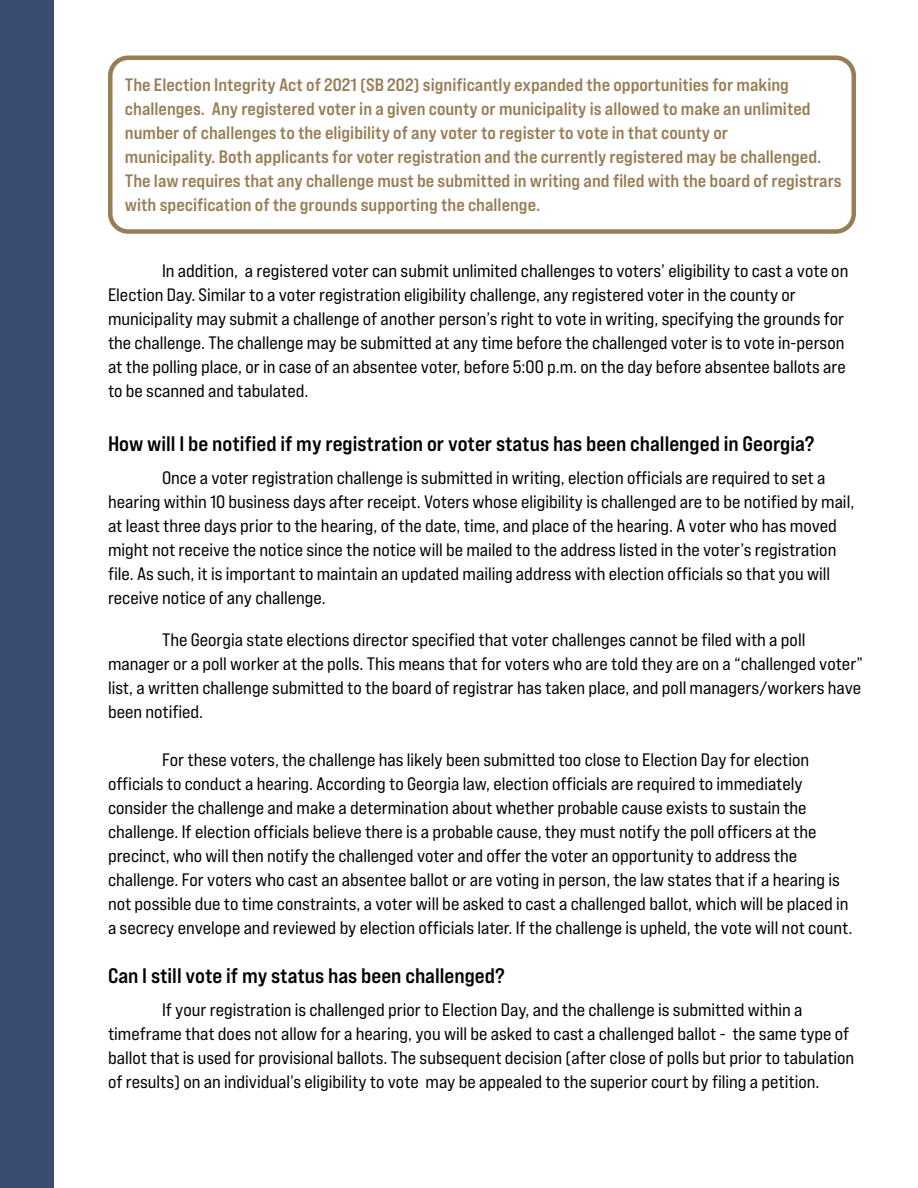
<style>
.page{position:relative;width:918px;height:1188px;background:#fff}
.page>*{position:absolute;margin:0;border:0;box-sizing:border-box;transform-origin:0 0}
.t1{font:21px "Bebas Neue Pro Exp Bd";color:#000}
.t2{font:18px/24px "Bebas Neue Pro Exp Rg";color:#000}
.t3{font:18px/24px "Bebas Neue Pro Exp Bd";color:#977e56}
</style>
<div class="page">
<div style="left:0;top:0;width:54px;height:1188px;background:#3a4c71"></div>
<div style="left:108px;top:56px;width:748px;height:178px;border:4px solid #977e56;border-radius:18px"></div>
<p class="t3" style="left:125px;top:72px;width:718px">The Election Integrity Act of 2021 (SB 202) significantly expanded the opportunities for making challenges. Any registered voter in a given county or municipality is allowed to make an unlimited number of challenges to the eligibility of any voter to register to vote in that county or<br>municipality. Both applicants for voter registration and the currently registered may be challenged.<br>The law requires that any challenge must be submitted in writing and filed with the board of registrars with specification of the grounds supporting the challenge.</p>
<p class="t2" style="left:108px;top:258px;width:742px;text-indent:54px">In addition, a registered voter can submit unlimited challenges to voters’ eligibility to cast a vote on Election Day. Similar to a voter registration eligibility challenge, any registered voter in the county or municipality may submit a challenge of another person’s right to vote in writing, specifying the grounds for the challenge. The challenge may be submitted at any time before the challenged voter is to vote in-person at the polling place, or in case of an absentee voter, before 5:00 p.m. on the day before absentee ballots are to be scanned and tabulated.</p>
<p class="t1" style="left:108px;top:431px;width:708px">How will I be notified if my registration or voter status has been challenged in Georgia?</p>
<p class="t2" style="left:108px;top:465px;width:748px;text-indent:54px">Once a voter registration challenge is submitted in writing, election officials are required to set a hearing within 10 business days after receipt. Voters whose eligibility is challenged are to be notified by mail, at least three days prior to the hearing, of the date, time, and place of the hearing. A voter who has moved might not receive the notice since the notice will be mailed to the address listed in the voter’s registration file. As such, it is important to maintain an updated mailing address with election officials so that you will receive notice of any challenge.</p>
<p class="t2" style="left:108px;top:627px;width:757px;text-indent:54px">The Georgia state elections director specified that voter challenges cannot be filed with a poll manager or a poll worker at the polls. This means that for voters who are told they are on a “challenged voter” list, a written challenge submitted to the board of registrar has taken place, and poll managers/workers have been notified.</p>
<p class="t2" style="left:108px;top:747px;width:746px;text-indent:54px">For these voters, the challenge has likely been submitted too close to Election Day for election officials to conduct a hearing. According to Georgia law, election officials are required to immediately consider the challenge and make a determination about whether probable cause exists to sustain the challenge. If election officials believe there is a probable cause, they must notify the poll officers at the precinct, who will then notify the challenged voter and offer the voter an opportunity to address the challenge. For voters who cast an absentee ballot or are voting in person, the law states that if a hearing is not possible due to time constraints, a voter will be asked to cast a challenged ballot, which will be placed in a secrecy envelope and reviewed by election officials later. If the challenge is upheld, the vote will not count.</p>
<p class="t1" style="left:108px;top:963px;width:398px">Can I still vote if my status has been challenged?</p>
<p class="t2" style="left:108px;top:998px;width:748px;text-indent:54px">If your registration is challenged prior to Election Day, and the challenge is submitted within a timeframe that does not allow for a hearing, you will be asked to cast a challenged ballot - the same type of ballot that is used for provisional ballots. The subsequent decision (after close of polls but prior to tabulation of results) on an individual’s eligibility to vote may be appealed to the superior court by filing a petition.</p>
</div>
